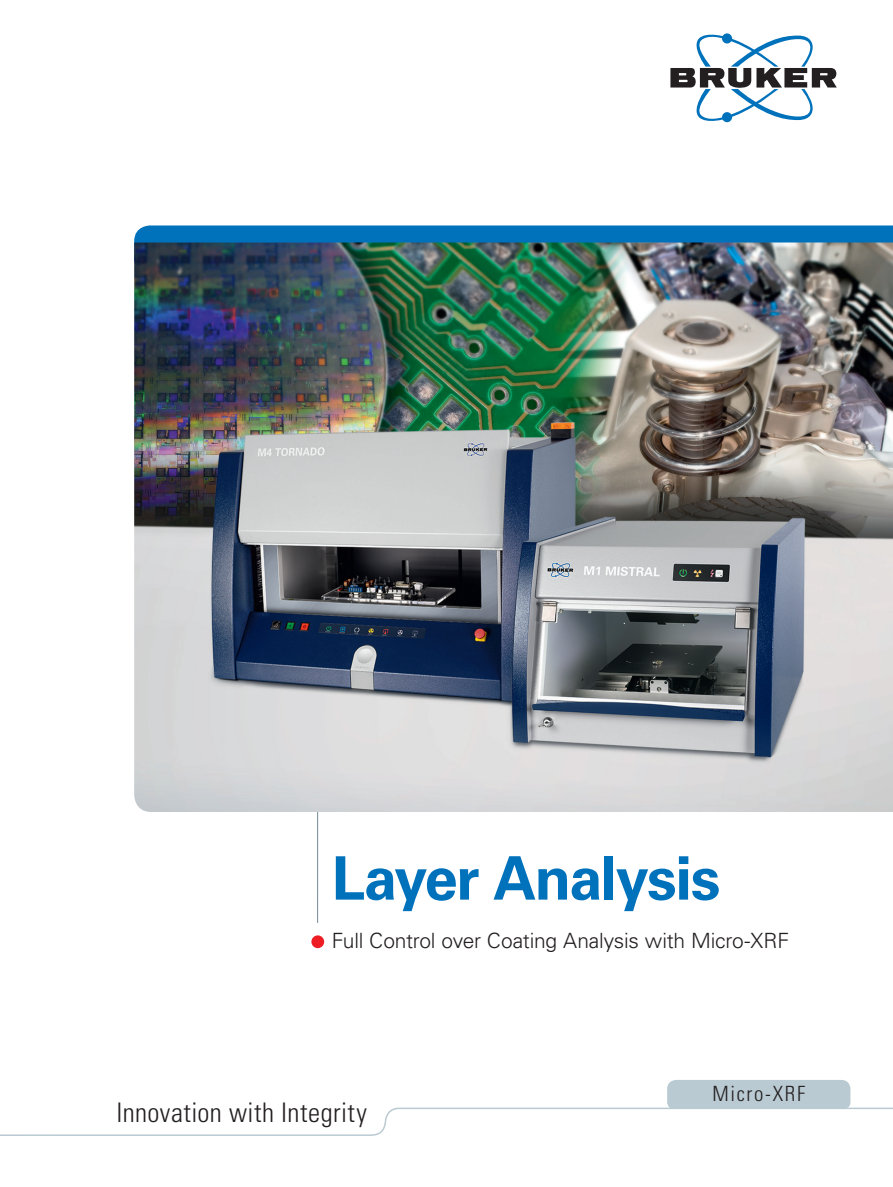
<style>
.page{position:relative;width:893px;height:1187px;background:#fff}
.page>*{position:absolute;margin:0;border:0;box-sizing:border-box;transform-origin:0 0}
.t1{font:700 60px "Univers LT Std";letter-spacing:-.03em;color:#0072bc}
.t2{font:300 condensed 27px "Univers LT Std";letter-spacing:.015em;color:#231f20}
.t3{font:300 21px "Univers LT Std";letter-spacing:-.01em;color:#231f20}
.t4{font:300 condensed 21px "Univers LT Std";letter-spacing:.08em;color:#231f20}
</style>
<div class="page">
<div style="left:134px;top:225px;width:759px;height:17px;background:#0072bc"></div>
<svg style="left:670px;top:33px;width:167px;height:89px"></svg>
<hr style="left:317px;top:708px;width:1px;height:214px;background:#738a95">
<div style="left:311px;top:935px;width:13px;height:13px;background:#ee1d23;border-radius:50%"></div>
<div style="left:667px;top:1092px;width:183px;height:16px;background:#bacad2;border-radius:6px"></div>
<div style="left:667px;top:1079px;width:183px;height:24px;background:#bacad2;border-radius:9px"></div>
<svg style="left:0;top:1106px;width:893px;height:30px"></svg>
<img style="left:134px;top:242px;width:759px;height:570px">
<h1 class="t1" style="left:332px;top:843px;width:390px">Layer Analysis</h1>
<p class="t3" style="left:332px;top:928px;width:459px">Full Control over Coating Analysis with Micro-XRF</p>
<p class="t2" style="left:116px;top:1096px;width:252px">Innovation with Integrity</p>
<p class="t4" style="left:712px;top:1080px;width:94px">Micro-XRF</p>
</div>
